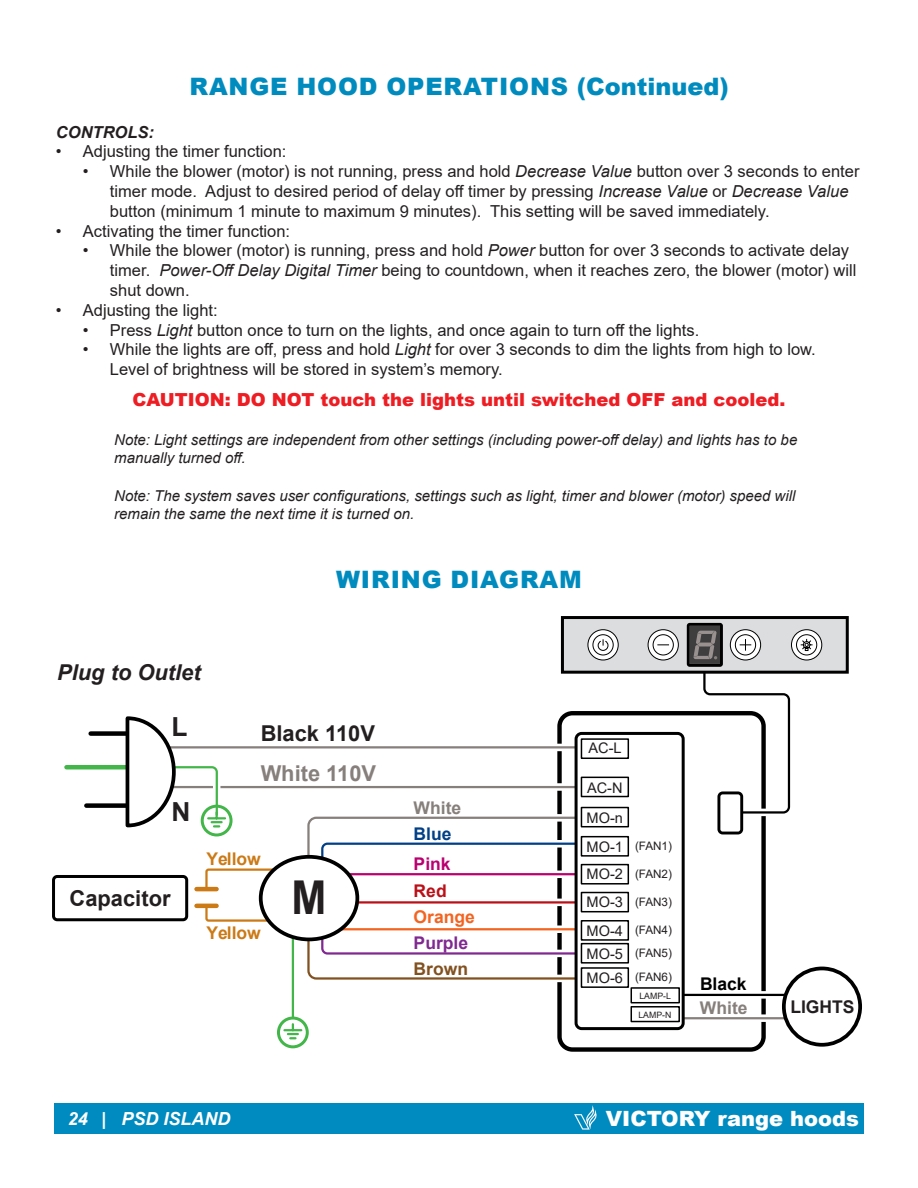
<style>
.page{position:relative;width:918px;height:1188px;background:#fff}
.page>*{position:absolute;margin:0;border:0;box-sizing:border-box;transform-origin:0 0}
.t1{font:700 46.65px "Arial";color:#231f20;scale:.9 1}
.t2{font:700 26.25px "Arial";color:#231f20}
.t3{font:900 24px "Arial";letter-spacing:.035em;color:#008bbf}
.t4{font:700 21.9px "Arial";color:#231f20}
.t5{font:italic 700 21.9px "Arial";color:#231f20}
.t6{font:700 21.9px "Arial";color:#867f7c}
.t7{font:900 21px "Arial";color:#fff}
.t8{font:900 18px "Arial";color:#ee1d23}
.t9{font:italic 700 18px "Arial";color:#fff}
.t10{font:700 17.55px "Arial";color:#cb7a16}
.t11{font:700 17.55px "Arial";color:#867f7c}
.t12{font:700 17.55px "Arial";color:#231f20}
.t13{font:700 17.55px "Arial";color:#f36421}
.t14{font:700 17.55px "Arial";color:#802990}
.t15{font:700 17.55px "Arial";color:#000}
.t16{font:700 17.55px "Arial";color:#815120}
.t17{font:700 17.55px "Arial";color:#014086}
.t18{font:700 17.55px "Arial";color:#ba0170}
.t19{font:700 17.55px "Arial";color:#bb1018}
.t20{font:16.5px/19.8px "Arial";color:#231f20}
.t21{font:italic 700 16.5px "Arial";color:#231f20}
.t22{font:italic 15px/18px "Arial";color:#231f20}
.t23{font:14.55px/27.6px "Arial";color:#231f20}
.t24{font:11.7px/23.1px "Arial";color:#231f20;text-align:justify}
.t25{font:8.7px/18.5px "Arial";color:#231f20}
.s1{font-style:italic}
</style>
<div class="page">
<svg style="left:557px;top:711px;width:209px;height:341px"></svg>
<div style="left:67px;top:764px;width:75px;height:7px;background:#a3dba6"></div>
<hr style="left:66px;top:765px;width:76px;height:4px;background:#42b649">
<div style="left:91px;top:731px;width:42px;height:5px;background:#000"></div>
<div style="left:86px;top:803px;width:41px;height:5px;background:#000"></div>
<svg style="left:685px;top:1014px;width:100px;height:8px"></svg>
<hr style="left:683px;top:1017px;width:139px;height:2px;background:#867f7c">
<svg style="left:685px;top:991px;width:100px;height:8px"></svg>
<hr style="left:683px;top:994px;width:139px;height:2px;background:#000">
<div style="left:575px;top:732px;width:110px;height:298px;border:3px solid #000;border-radius:6px"></div>
<div style="left:277px;top:1017px;width:32px;height:31px;border:3px solid #42b649;border-radius:50%"></div>
<div style="left:784px;top:968px;width:76px;height:77px;background:#fff;border-radius:50%"></div>
<div style="left:782px;top:967px;width:80px;height:80px;border:4px solid #000;border-radius:50%"></div>
<div style="left:52px;top:875px;width:136px;height:46px;border:3px solid #000;border-radius:4px"></div>
<svg style="left:124px;top:715px;width:557px;height:324px"></svg>
<div style="left:561px;top:616px;width:288px;height:58px;background:#dcdddf;border:3px solid #000"></div>
<svg style="left:588px;top:630px;width:30px;height:30px"></svg>
<div style="left:588px;top:629px;width:31px;height:31px;border:1px solid #000;border-radius:50%"></div>
<svg style="left:592px;top:634px;width:22px;height:22px"></svg>
<svg style="left:648px;top:630px;width:30px;height:30px"></svg>
<div style="left:648px;top:629px;width:31px;height:31px;border:1px solid #000;border-radius:50%"></div>
<svg style="left:652px;top:634px;width:22px;height:22px"></svg>
<svg style="left:791px;top:630px;width:31px;height:30px"></svg>
<div style="left:791px;top:629px;width:31px;height:31px;border:1px solid #000;border-radius:50%"></div>
<svg style="left:687px;top:623px;width:131px;height:211px"></svg>
<div style="left:54px;top:1104px;width:805px;height:30px;background:#008bc0"></div>
<svg style="left:574px;top:1105px;width:23px;height:25px"></svg>
<p class="t3" style="left:190px;top:69px;width:541px">RANGE HOOD OPERATIONS (Continued)</p>
<p class="t21" style="left:56px;top:121px;width:100px">CONTROLS:</p>
<p class="t20" style="left:56px;top:142px;width:232px">• Adjusting the timer function:</p>
<p class="t20" style="left:110px;top:161px;width:751px;text-indent:-27px">• While the blower (motor) is not running, press and hold <span class="s1">Decrease Value</span> button over 3 seconds to enter timer mode. Adjust to desired period of delay off timer by pressing <span class="s1">Increase Value</span> or <span class="s1">Decrease Value </span>button (minimum 1 minute to maximum 9 minutes). This setting will be saved immediately.</p>
<p class="t20" style="left:56px;top:221px;width:236px">• Activating the timer function:</p>
<p class="t20" style="left:110px;top:241px;width:748px;text-indent:-27px">• While the blower (motor) is running, press and hold <span class="s1">Power</span> button for over 3 seconds to activate delay timer. <span class="s1">Power-Off Delay Digital Timer</span> being to countdown, when it reaches zero, the blower (motor) will shut down.</p>
<p class="t20" style="left:56px;top:300px;width:163px">• Adjusting the light:</p>
<p class="t20" style="left:83px;top:320px;width:618px">• Press <span class="s1">Light</span> button once to turn on the lights, and once again to turn off the lights.</p>
<p class="t20" style="left:110px;top:340px;width:707px;text-indent:-27px">• While the lights are off, press and hold <span class="s1">Light</span> for over 3 seconds to dim the lights from high to low.<br>Level of brightness will be stored in system’s memory.</p>
<p class="t8" style="left:133px;top:387px;width:654px">CAUTION: DO NOT touch the lights until switched OFF and cooled.</p>
<p class="t22" style="left:114px;top:431px;width:685px">Note: Light settings are independent from other settings (including power-off delay) and lights has to be manually turned off.</p>
<p class="t22" style="left:114px;top:487px;width:683px">Note: The system saves user configurations, settings such as light, timer and blower (motor) speed will remain the same the next time it is turned on.</p>
<p class="t3" style="left:336px;top:562px;width:247px">WIRING DIAGRAM</p>
<h3 class="t5" style="left:57px;top:658px;width:145px">Plug to Outlet</h3>
<h2 class="t2" style="left:171px;top:708px;width:18px">L</h2>
<h3 class="t4" style="left:261px;top:718px;width:116px">Black 110V</h3>
<h2 class="t2" style="left:171px;top:793px;width:20px">N</h2>
<h3 class="t6" style="left:261px;top:758px;width:117px">White 110V</h3>
<p class="t10" style="left:206px;top:846px;width:56px">Yellow</p>
<h3 class="t4" style="left:70px;top:883px;width:102px">Capacitor</h3>
<h1 class="t1" style="left:292px;top:865px;width:40px">M</h1>
<p class="t10" style="left:206px;top:921px;width:56px">Yellow</p>
<p class="t11" style="left:414px;top:796px;width:49px">White</p>
<p class="t17" style="left:414px;top:822px;width:39px">Blue</p>
<p class="t18" style="left:414px;top:852px;width:38px">Pink</p>
<p class="t19" style="left:414px;top:879px;width:35px">Red</p>
<p class="t13" style="left:414px;top:905px;width:63px">Orange</p>
<p class="t14" style="left:414px;top:930px;width:56px">Purple</p>
<p class="t16" style="left:414px;top:956px;width:56px">Brown</p>
<p class="t23" style="left:589px;top:734px;width:35px">AC-L</p>
<p class="t23" style="left:587px;top:772px;width:38px;line-height:30.6px">AC-N<br>MO-n</p>
<p class="t23" style="left:587px;top:833px;width:38px;text-align:justify">MO-1<br>MO-2<br>MO-3</p>
<p class="t23" style="left:587px;top:919px;width:38px;line-height:22.8px">MO-4<br>MO-5</p>
<p class="t23" style="left:587px;top:964px;width:38px">MO-6</p>
<p class="t24" style="left:635px;top:835px;width:38px">(FAN1)</p>
<p class="t24" style="left:635px;top:862px;width:38px">(FAN2)</p>
<p class="t24" style="left:635px;top:891px;width:38px">(FAN3)</p>
<p class="t24" style="left:635px;top:919px;width:38px">(FAN4) (FAN5) (FAN6)</p>
<p class="t25" style="left:638px;top:987px;width:35px">LAMP-L<br>LAMP-N</p>
<p class="t12" style="left:790px;top:995px;width:66px">LIGHTS</p>
<p class="t15" style="left:700px;top:971px;width:48px">Black</p>
<p class="t11" style="left:700px;top:995px;width:49px">White</p>
<p class="t9" style="left:68px;top:1106px;width:164px">24 | PSD ISLAND</p>
<p class="t7" style="left:606px;top:1104px;width:255px">VICTORY range hoods</p>
</div>
